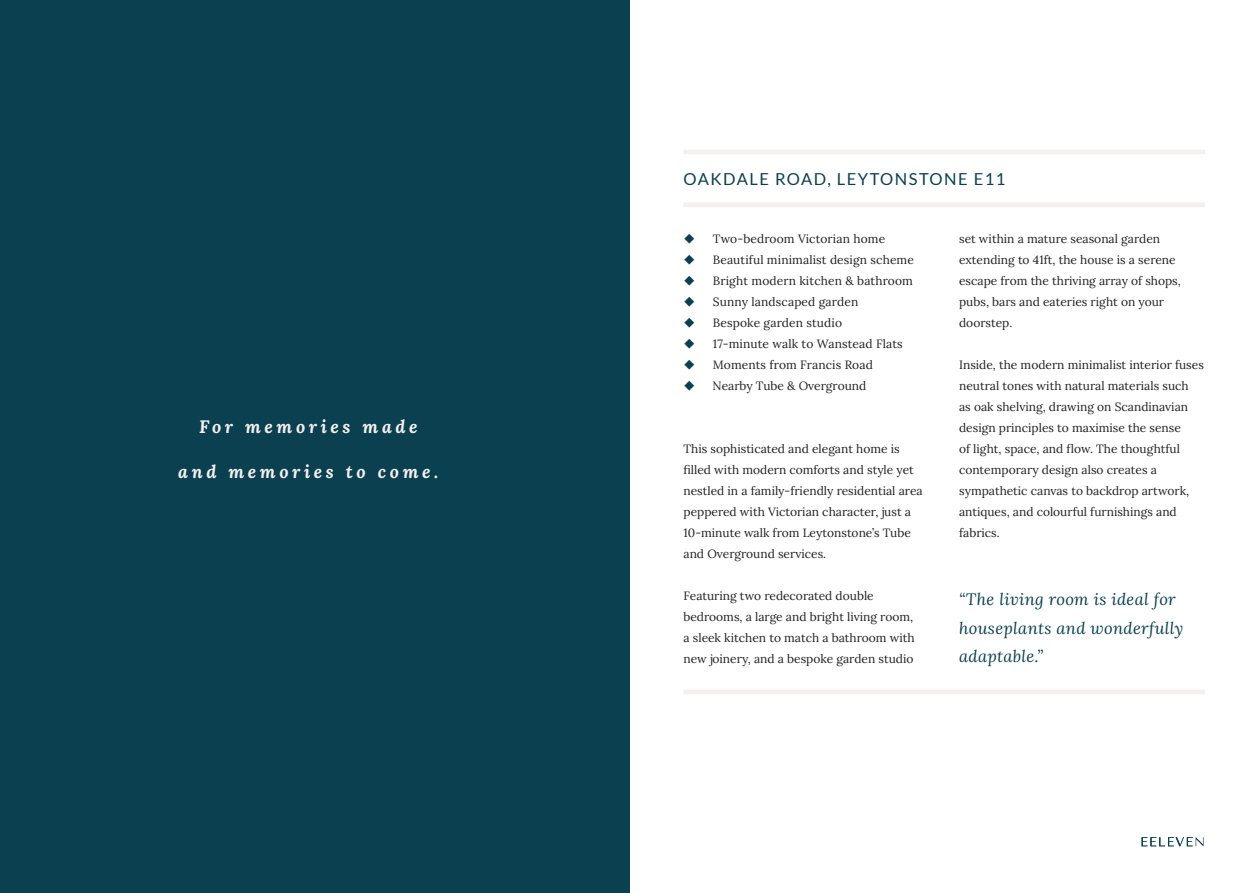
<style>
.page{position:relative;width:1259px;height:893px;background:#fff}
.page>*{position:absolute;margin:0;border:0;box-sizing:border-box;transform-origin:0 0}
.Inside_page_quote{font:italic 700 18px "Lora";letter-spacing:.2em;color:#f4f0ef}
.t1{font:italic 16.5px/28.5px "Lora";letter-spacing:.02em;color:#0b4051}
.Subheading{font:16.5px "Lato";letter-spacing:.09em;color:#0b4051}
.Body_copy_no_indent{font:12px/21px "Lora";color:#231f20}
</style>
<div class="page">
<svg style="left:1141px;top:837px;width:62px;height:9px"></svg>
<div style="left:0;top:0;width:629px;height:893px;background:#0b4051"></div>
<hr style="left:683px;top:690px;width:522px;height:4px;background:#f4f0ef">
<hr style="left:683px;top:150px;width:522px;height:4px;background:#f4f0ef">
<hr style="left:683px;top:203px;width:522px;height:4px;background:#f4f0ef">
<p class="Inside_page_quote" style="left:199px;top:414px;width:220px">For memories made</p>
<p class="Inside_page_quote" style="left:178px;top:459px;width:262px">and memories to come.</p>
<p class="Subheading" style="left:683px;top:170px;width:323px">OAKDALE ROAD, LEYTONSTONE E11</p>
<p class="Body_copy_no_indent" style="left:713px;top:227px;width:174px">Two-bedroom Victorian home</p>
<p class="Body_copy_no_indent" style="left:713px;top:248px;width:203px">Beautiful minimalist design scheme</p>
<p class="Body_copy_no_indent" style="left:713px;top:269px;width:201px">Bright modern kitchen &amp; bathroom</p>
<p class="Body_copy_no_indent" style="left:713px;top:290px;width:147px">Sunny landscaped garden</p>
<p class="Body_copy_no_indent" style="left:713px;top:311px;width:131px">Bespoke garden studio</p>
<p class="Body_copy_no_indent" style="left:713px;top:332px;width:191px">17-minute walk to Wanstead Flats</p>
<p class="Body_copy_no_indent" style="left:713px;top:353px;width:162px">Moments from Francis Road</p>
<p class="Body_copy_no_indent" style="left:712px;top:374px;width:155px">Nearby Tube &amp; Overground</p>
<p class="Body_copy_no_indent" style="left:683px;top:437px;width:241px">This sophisticated and elegant home is filled with modern comforts and style yet nestled in a family-friendly residential area peppered with Victorian character, just a 10-minute walk from Leytonstone’s Tube and Overground services.</p>
<p class="Body_copy_no_indent" style="left:683px;top:584px;width:233px">Featuring two redecorated double bedrooms, a large and bright living room, a sleek kitchen to match a bathroom with new joinery, and a bespoke garden studio</p>
<p class="Body_copy_no_indent" style="left:959px;top:227px;width:223px">set within a mature seasonal garden extending to 41ft, the house is a serene escape from the thriving array of shops, pubs, bars and eateries right on your doorstep.</p>
<p class="Body_copy_no_indent" style="left:959px;top:353px;width:246px">Inside, the modern minimalist interior fuses neutral tones with natural materials such<br>as oak shelving, drawing on Scandinavian design principles to maximise the sense<br>of light, space, and flow. The thoughtful contemporary design also creates a sympathetic canvas to backdrop artwork, antiques, and colourful furnishings and fabrics.</p>
<p class="t1" style="left:959px;top:585px;width:226px">“The living room is ideal for houseplants and wonderfully adaptable.”</p>
</div>
